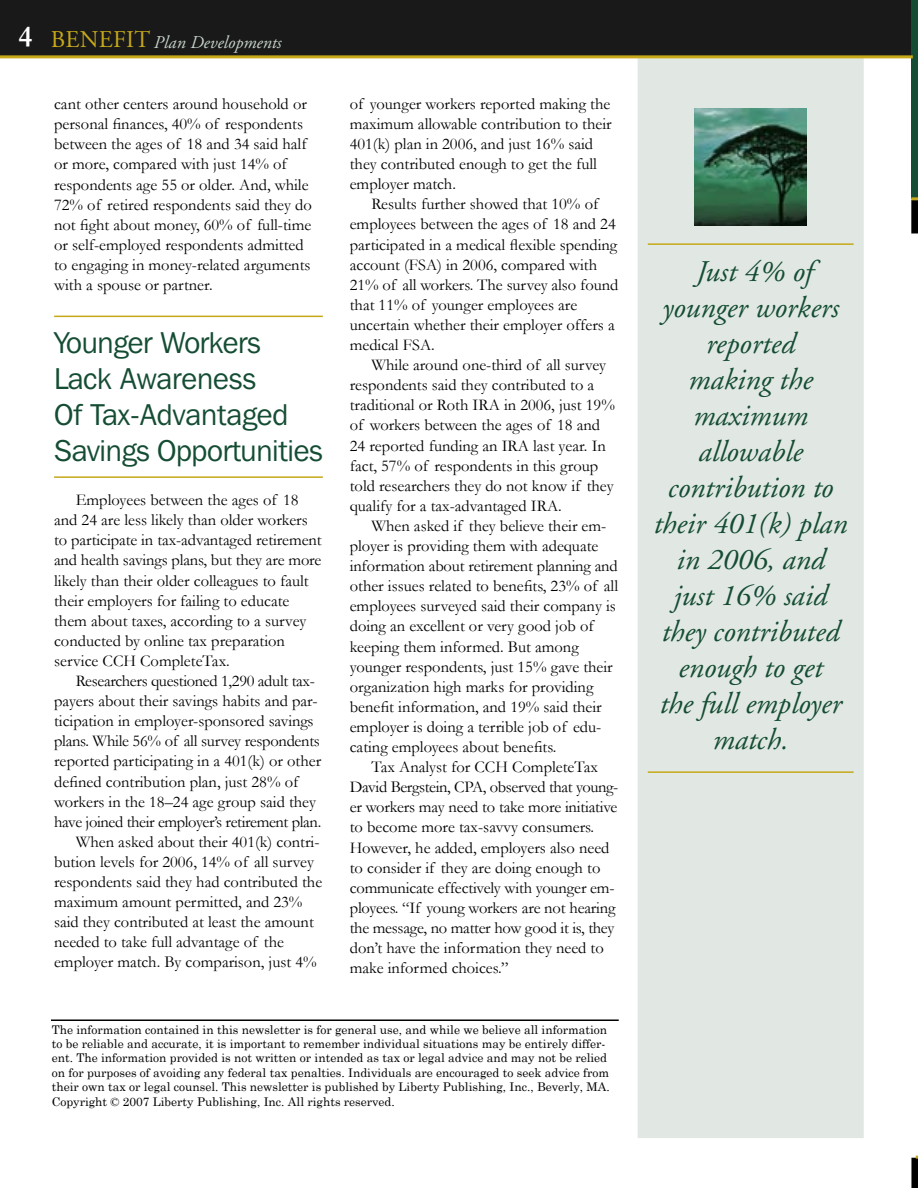
<style>
.page{position:relative;width:918px;height:1188px;background:#fff}
.page>*{position:absolute;margin:0;border:0;box-sizing:border-box;transform-origin:0 0}
.Call_Out{font:italic 30px/36px "Adobe Garamond";color:#154d34;text-align:center}
.Headline{font:30px/36px "Franklin Gothic IT Cby BT";letter-spacing:-.01em;color:#154d34}
.t1{font:700 30px "Garamond";color:#fff}
.t2{font:24px "Adobe Garamond";letter-spacing:.01em;color:#c6a819}
.t3{font:italic 18px "Adobe Garamond";color:#c5d2c8}
.Body_text{font:16.5px/20.1px "Garamond";color:#000}
.t4{font:12px/14.4px "Century Schoolbook";color:#000}
</style>
<div class="page">
<div style="left:638px;top:33px;width:225px;height:1104px;background:#e1e8e3"></div>
<div style="left:638px;top:32px;width:226px;height:1106px;border:2px solid #e1e8e3"></div>
<div style="left:0;top:0;width:917px;height:57px;background:#191919"></div>
<hr style="left:648px;top:243px;width:206px;height:2px;background:#c6a819">
<hr style="left:648px;top:771px;width:206px;height:2px;background:#c6a819">
<div style="left:911px;top:0;width:7px;height:199px;background:#154d34"></div>
<svg style="left:911px;top:197px;width:7px;height:36px"></svg>
<hr style="left:0;top:55px;width:913px;height:3px;background:#c6a819">
<img style="left:694px;top:108px;width:112px;height:118px">
<svg style="left:911px;top:1156px;width:7px;height:32px"></svg>
<hr style="left:51px;top:1019px;width:568px;height:2px;background:#000">
<hr style="left:54px;top:316px;width:269px;height:1px;background:#c6a819">
<hr style="left:54px;top:476px;width:269px;height:2px;background:#c6a819">
<p class="t1" style="left:18px;top:16px;width:16px">4</p>
<p class="t2" style="left:51px;top:27px;width:101px">BENEFIT</p>
<p class="t3" style="left:154px;top:33px;width:129px">Plan Developments</p>
<p class="Body_text" style="left:54px;top:94px;width:259px">cant other centers around household or personal finances, 40% of respondents between the ages of 18 and 34 said half or more, compared with just 14% of respondents age 55 or older. And, while 72% of retired respondents said they do not fight about money, 60% of full-time or self-employed respondents admitted to engaging in money-related arguments with a spouse or partner.</p>
<p class="Headline" style="left:54px;top:324px;width:270px">Younger Workers<br>Lack Awareness<br>Of Tax-Advantaged<br>Savings Opportunities</p>
<p class="Body_text" style="left:54px;top:490px;width:269px;text-indent:22px">Employees between the ages of 18 and 24 are less likely than older workers to participate in tax-advantaged retirement and health savings plans, but they are more likely than their older colleagues to fault their employers for failing to educate them about taxes, according to a survey conducted by online tax preparation service CCH CompleteTax.</p>
<p class="Body_text" style="left:54px;top:670px;width:269px;text-indent:22px">Researchers questioned 1,290 adult tax&shy;payers about their savings habits and par&shy;ticipation in employer-sponsored savings plans. While 56% of all survey respondents reported participating in a 401(k) or other defined contribution plan, just 28% of workers in the 18–24 age group said they have joined their employer’s retirement plan.</p>
<p class="Body_text" style="left:54px;top:831px;width:270px;text-indent:22px">When asked about their 401(k) contri&shy;bution levels for 2006, 14% of all survey respondents said they had contributed the maximum amount permitted, and 23% said they contributed at least the amount needed to take full advantage of the employer match. By comparison, just 4%</p>
<p class="Body_text" style="left:350px;top:93px;width:263px">of younger workers reported making the maximum allowable contribution to their 401(k) plan in 2006, and just 16% said they contributed enough to get the full employer match.</p>
<p class="Body_text" style="left:350px;top:194px;width:270px;text-indent:22px">Results further showed that 10% of employees between the ages of 18 and 24 participated in a medical flexible spending account (FSA) in 2006, compared with 21% of all workers. The survey also found that 11% of younger employees are uncertain whether their employer offers a medical FSA.</p>
<p class="Body_text" style="left:350px;top:354px;width:267px;text-indent:22px">While around one-third of all survey respondents said they contributed to a traditional or Roth IRA in 2006, just 19% of workers between the ages of 18 and 24 reported funding an IRA last year. In fact, 57% of respondents in this group told researchers they do not know if they qualify for a tax-advantaged IRA.</p>
<p class="Body_text" style="left:350px;top:515px;width:270px;text-indent:22px">When asked if they believe their em&shy;ployer is providing them with adequate information about retirement planning and other issues related to benefits, 23% of all employees surveyed said their company is doing an excellent or very good job of keeping them informed. But among younger respondents, just 15% gave their organization high marks for providing benefit information, and 19% said their employer is doing a terrible job of edu&shy;cating employees about benefits.</p>
<p class="Body_text" style="left:350px;top:756px;width:270px;text-indent:22px">Tax Analyst for CCH CompleteTax David Bergstein, CPA, observed that young&shy;er workers may need to take more initiative to become more tax-savvy consumers.<br>However, he added, employers also need to consider if they are doing enough to communicate effectively with younger em&shy;ployees. “If young workers are not hearing the message, no matter how good it is, they don’t have the information they need to make informed choices.”</p>
<p class="t4" style="left:52px;top:1022px;width:560px">The information contained in this newsletter is for general use, and while we believe all information to be reliable and accurate, it is important to remember individual situations may be entirely differ&shy;ent. The information provided is not written or intended as tax or legal advice and may not be relied on for purposes of avoiding any federal tax penalties. Individuals are encouraged to seek advice from their own tax or legal counsel. This newsletter is published by Liberty Publishing, Inc., Beverly, MA.<br>Copyright © 2007 Liberty Publishing, Inc. All rights reserved.</p>
<p class="Call_Out" style="left:654px;top:254px;width:195px">Just 4% of younger workers reported<br>making the maximum allowable contribution to their 401(k) plan in 2006, and just 16% said they contributed enough to get<br>the full employer match.</p>
</div>
